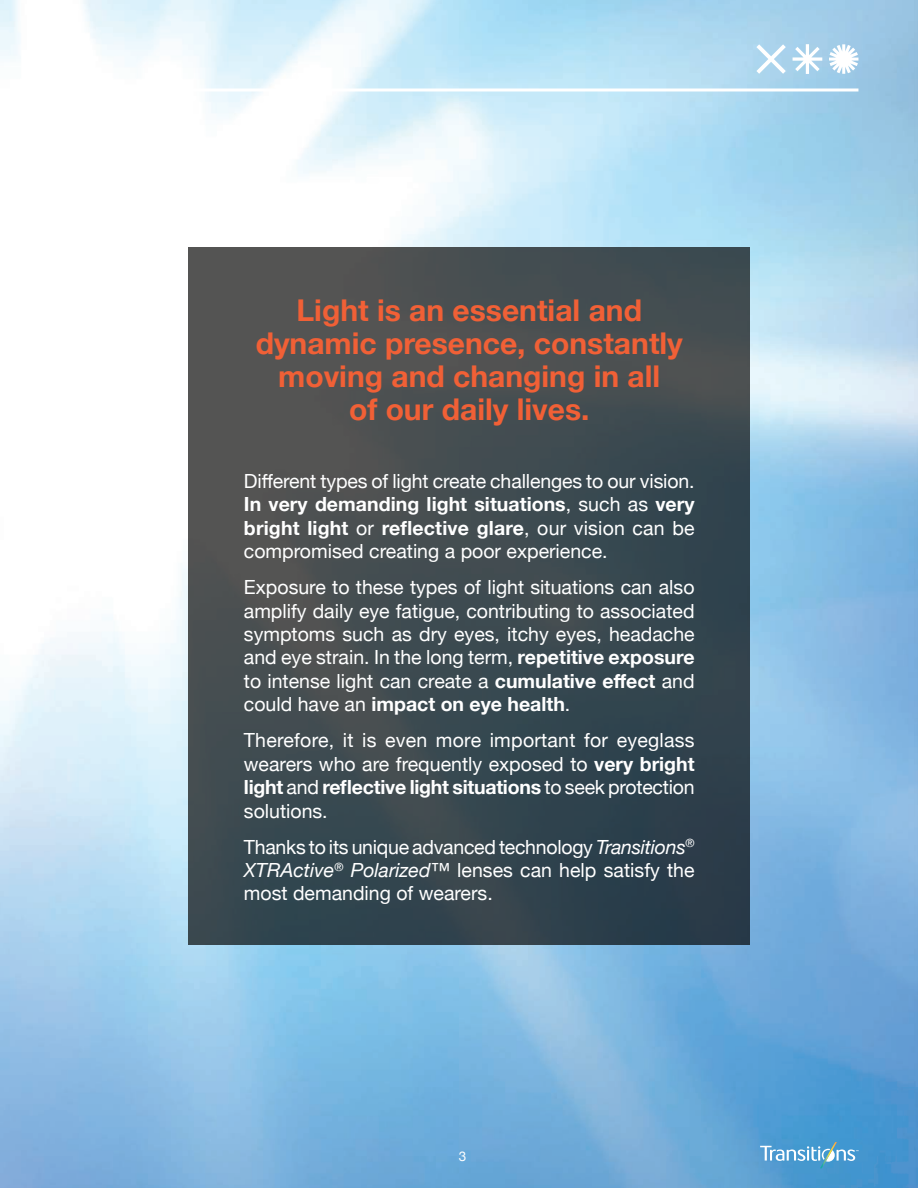
<style>
.page{position:relative;width:918px;height:1188px;background:#fff}
.page>*{position:absolute;margin:0;border:0;box-sizing:border-box;transform-origin:0 0}
.t1{font:700 30px/33px "Helvetica Neue";color:#f16036;text-align:center}
.t2{font:19.5px/23.4px "Helvetica Neue";color:#fff;text-align:justify}
.t3{font:13.5px "Helvetica Neue";color:#fff}
.s1{font-weight:700}
.s2{font-style:italic}
</style>
<div class="page">
<img style="left:0;top:0;width:918px;height:1188px">
<svg style="left:760px;top:1142px;width:98px;height:26px;background:#6aabd6"></svg>
<svg style="left:0;top:88px;width:858px;height:4px"></svg>
<svg style="left:756px;top:44px;width:30px;height:30px"></svg>
<svg style="left:793px;top:44px;width:29px;height:30px"></svg>
<svg style="left:829px;top:44px;width:29px;height:30px"></svg>
<svg style="left:189px;top:247px;width:561px;height:698px;background:#3f4a4f"></svg>
<h1 class="t1" style="left:256px;top:294px;width:429px">Light is an essential and dynamic presence, constantly moving and changing in all<br>of our daily lives.</h1>
<p class="t2" style="left:244px;top:470px;width:452px">Different types of light create challenges to our vision.<br><span class="s1">In very demanding light situations</span>, such as <span class="s1">very bright light</span> or <span class="s1">reflective glare</span>, our vision can be compromised creating a poor experience.</p>
<p class="t2" style="left:244px;top:577px;width:452px">Exposure to these types of light situations can also amplify daily eye fatigue, contributing to associated symptoms such as dry eyes, itchy eyes, headache and eye strain. In the long term, <span class="s1">repetitive exposure </span>to intense light can create a <span class="s1">cumulative effect</span> and could have an <span class="s1">impact on eye health</span>.</p>
<p class="t2" style="left:244px;top:730px;width:452px">Therefore, it is even more important for eyeglass wearers who are frequently exposed to <span class="s1">very bright light</span> and <span class="s1">reflective light situations</span> to seek protection solutions.</p>
<p class="t2" style="left:244px;top:836px;width:452px">Thanks to its unique advanced technology <span class="s2">Transitions</span><sup>® </sup><span class="s2">XTRActive</span><sup>®</sup> <span class="s2">Polarized™</span> lenses can help satisfy the most demanding of wearers.</p>
<p class="t3" style="left:459px;top:1146px;width:9px">3</p>
</div>
